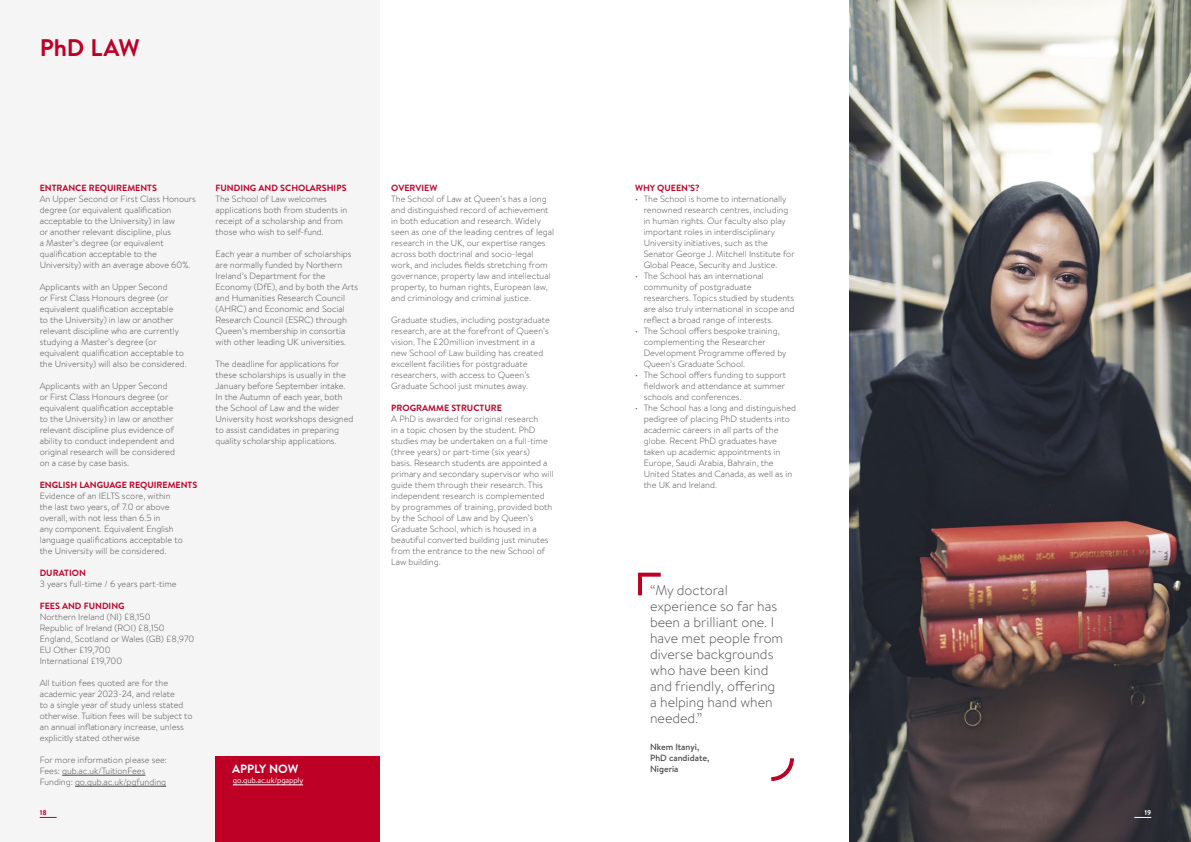
<style>
.page{position:relative;width:1191px;height:842px;background:#fff}
.page>*{position:absolute;margin:0;border:0;box-sizing:border-box;transform-origin:0 0}
.t1{font:700 24px "Brandon Text";letter-spacing:-.005em;color:#be0027}
.t2{font:300 14px/16px "Brandon Text";color:#484848}
.t3{font:700 12px "Brandon Text";letter-spacing:-.01em;color:#fff}
.t4{font:300 9px/11px "Brandon Text";color:#484848}
.t5{font:700 9px "Brandon Text";color:#be0027}
.t6{font:500 9px "Brandon Text";color:#484848}
.t7{font:8px "Brandon Text";letter-spacing:-.02em;color:#fff}
.t8{font:700 7px "Brandon Text";color:#be0027}
.t9{font:700 7px "Brandon Text";color:#fff}
</style>
<div class="page">
<div style="left:0;top:0;width:380px;height:842px;background:#f5f5f5"></div>
<hr style="left:62px;top:775px;width:83px;height:1px;background:#484848">
<hr style="left:75px;top:786px;width:91px;height:1px;background:#484848">
<img style="left:849px;top:0;width:342px;height:842px">
<svg style="left:638px;top:572px;width:23px;height:24px"></svg>
<svg style="left:771px;top:758px;width:23px;height:23px"></svg>
<div style="left:215px;top:756px;width:165px;height:86px;background:#be0027"></div>
<hr style="left:233px;top:785px;width:70px;height:1px;background:#fff">
<svg style="left:1134px;top:817px;width:17px;height:1px"></svg>
<svg style="left:40px;top:817px;width:17px;height:1px"></svg>
<p class="t1" style="left:40px;top:31px;width:102px">PhD LAW</p>
<p class="t5" style="left:40px;top:182px;width:119px">ENTRANCE REQUIREMENTS</p>
<p class="t4" style="left:40px;top:193px;width:158px">An Upper Second or First Class Honours degree (or equivalent qualification acceptable to the University) in law<br>or another relevant discipline, plus<br>a Master’s degree (or equivalent qualification acceptable to the University) with an average above 60%.</p>
<p class="t4" style="left:40px;top:281px;width:148px">Applicants with an Upper Second<br>or First Class Honours degree (or equivalent qualification acceptable<br>to the University) in law or another relevant discipline who are currently studying a Master’s degree (or equivalent qualification acceptable to the University) will also be considered.</p>
<p class="t4" style="left:40px;top:380px;width:137px">Applicants with an Upper Second or First Class Honours degree (or equivalent qualification acceptable to the University) in law or another relevant discipline plus evidence of ability to conduct independent and original research will be considered on a case by case basis.</p>
<p class="t5" style="left:40px;top:479px;width:159px">ENGLISH LANGUAGE REQUIREMENTS</p>
<p class="t4" style="left:40px;top:490px;width:145px">Evidence of an IELTS score, within the last two years, of 7.0 or above overall, with not less than 6.5 in<br>any component. Equivalent English language qualifications acceptable to the University will be considered.</p>
<p class="t5" style="left:40px;top:567px;width:48px">DURATION</p>
<p class="t4" style="left:40px;top:578px;width:138px">3 years full-time / 6 years part-time</p>
<p class="t5" style="left:40px;top:600px;width:86px">FEES AND FUNDING</p>
<p class="t4" style="left:40px;top:611px;width:112px">Northern Ireland (NI) £8,150</p>
<p class="t4" style="left:40px;top:622px;width:127px">Republic of Ireland (ROI) £8,150</p>
<p class="t4" style="left:40px;top:633px;width:156px">England, Scotland or Wales (GB) £8,970</p>
<p class="t4" style="left:40px;top:644px;width:72px">EU Other £19,700</p>
<p class="t4" style="left:40px;top:655px;width:84px">International £19,700</p>
<p class="t4" style="left:40px;top:677px;width:154px">All tuition fees quoted are for the academic year 2023-24, and relate<br>to a single year of study unless stated otherwise. Tuition fees will be subject to an annual inflationary increase, unless explicitly stated otherwise</p>
<p class="t4" style="left:40px;top:754px;width:129px">For more information please see:</p>
<p class="t4" style="left:40px;top:765px;width:107px">Fees: qub.ac.uk/TuitionFees</p>
<p class="t4" style="left:40px;top:776px;width:128px">Funding: go.qub.ac.uk/pgfunding</p>
<p class="t5" style="left:215px;top:182px;width:133px">FUNDING AND SCHOLARSHIPS</p>
<p class="t4" style="left:215px;top:193px;width:133px">The School of Law welcomes applications both from students in receipt of a scholarship and from those who wish to self-fund.</p>
<p class="t4" style="left:215px;top:248px;width:144px">Each year a number of scholarships are normally funded by Northern<br>Ireland’s Department for the<br>Economy (DfE), and by both the Arts and Humanities Research Council (AHRC) and Economic and Social<br>Research Council (ESRC) through<br>Queen’s membership in consortia with other leading UK universities.</p>
<p class="t4" style="left:215px;top:358px;width:139px">The deadline for applications for these scholarships is usually in the January before September intake.<br>In the Autumn of each year, both the School of Law and the wider University host workshops designed to assist candidates in preparing quality scholarship applications.</p>
<p class="t5" style="left:391px;top:182px;width:47px">OVERVIEW</p>
<p class="t4" style="left:391px;top:193px;width:164px">The School of Law at Queen’s has a long and distinguished record of achievement in both education and research. Widely seen as one of the leading centres of legal research in the UK, our expertise ranges across both doctrinal and socio-legal work, and includes fields stretching from governance, property law and intellectual property, to human rights, European law, and criminology and criminal justice.</p>
<p class="t4" style="left:391px;top:314px;width:160px">Graduate studies, including postgraduate research, are at the forefront of Queen’s vision. The £20million investment in a new School of Law building has created excellent facilities for postgraduate researchers, with access to Queen’s Graduate School just minutes away.</p>
<p class="t5" style="left:391px;top:402px;width:112px">PROGRAMME STRUCTURE</p>
<p class="t4" style="left:391px;top:413px;width:164px">A PhD is awarded for original research<br>in a topic chosen by the student. PhD studies may be undertaken on a full-time (three years) or part-time (six years)<br>basis. Research students are appointed a primary and secondary supervisor who will guide them through their research. This independent research is complemented by programmes of training, provided both by the School of Law and by Queen’s Graduate School, which is housed in a beautiful converted building just minutes from the entrance to the new School of Law building.</p>
<p class="t5" style="left:635px;top:182px;width:66px">WHY QUEEN’S?</p>
<p class="t4" style="left:643px;top:193px;width:152px;text-indent:-9px">• The School is home to internationally renowned research centres, including in human rights. Our faculty also play important roles in interdisciplinary University initiatives, such as the Senator George J. Mitchell Institute for Global Peace, Security and Justice.</p>
<p class="t4" style="left:643px;top:270px;width:152px;text-indent:-9px">• The School has an international community of postgraduate researchers. Topics studied by students are also truly international in scope and reflect a broad range of interests.</p>
<p class="t4" style="left:643px;top:325px;width:144px;text-indent:-9px">• The School offers bespoke training, complementing the Researcher<br>Development Programme offered by<br>Queen’s Graduate School.</p>
<p class="t4" style="left:643px;top:369px;width:144px;text-align:justify;text-indent:-9px">• The School offers funding to support fieldwork and attendance at summer schools and conferences.</p>
<p class="t4" style="left:643px;top:402px;width:154px;text-indent:-9px">• The School has a long and distinguished pedigree of placing PhD students into academic careers in all parts of the globe. Recent PhD graduates have taken up academic appointments in Europe, Saudi Arabia, Bahrain, the United States and Canada, as well as in the UK and Ireland.</p>
<p class="t2" style="left:650px;top:582px;width:135px">“My doctoral experience so far has been a brilliant one. I have met people from diverse backgrounds who have been kind and friendly, offering a helping hand when needed.”</p>
<p class="t6" style="left:650px;top:741px;width:51px">Nkem Itanyi,</p>
<p class="t6" style="left:650px;top:752px;width:61px">PhD candidate,</p>
<p class="t3" style="left:232px;top:761px;width:67px">APPLY NOW</p>
<p class="t6" style="left:650px;top:763px;width:30px">Nigeria</p>
<p class="t7" style="left:233px;top:775px;width:72px">go.qub.ac.uk/pgapply</p>
<p class="t8" style="left:40px;top:807px;width:8px">18</p>
<p class="t9" style="left:1144px;top:807px;width:8px">19</p>
</div>
